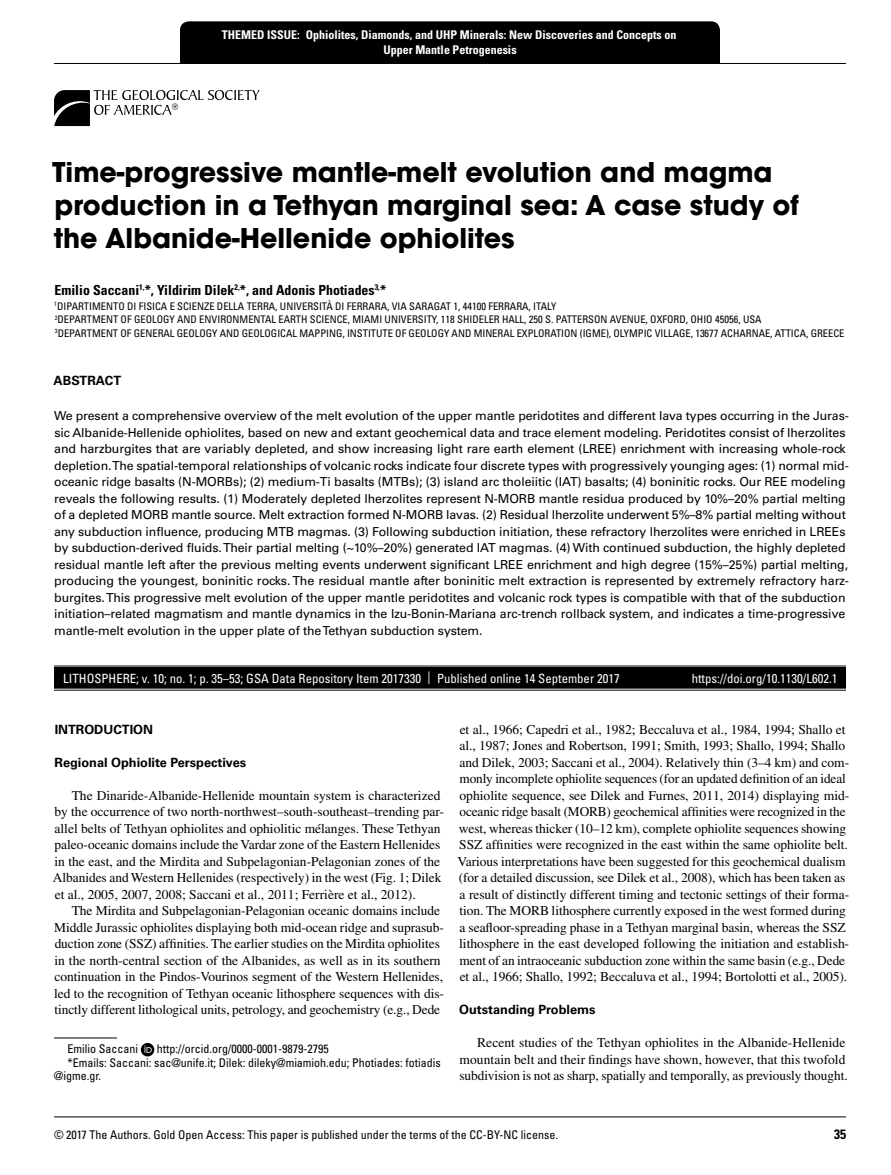
<style>
.page{position:relative;width:891px;height:1175px;background:#fff}
.page>*{position:absolute;margin:0;border:0;box-sizing:border-box;transform-origin:0 0}
.t1{font:700 27px/33px "ITC Avant Garde Std";color:#000}
.t2{font:700 condensed 13.8px "Univers LT Std";color:#000}
.t3{font:13.5px/16.5px "Times LT Std";letter-spacing:-.005em;color:#000}
.t4{font:700 condensed 13.5px "Univers LT Std";color:#000}
.t5{font:condensed 12.75px "Univers LT Std";color:#fff}
.t6{font:700 12.75px "Univers LT Std";color:#000}
.t7{font:12.3px/16.5px "Univers LT Std";letter-spacing:-.01em;color:#000}
.t8{font:condensed 12px "Univers LT Std";color:#000}
.t9{font:700 condensed 12px/15px "Univers LT Std";color:#fff;text-align:center}
.t10{font:condensed 10.5px/13.5px "Univers LT Std";color:#000}
</style>
<div class="page">
<hr style="left:54px;top:63px;width:792px;height:1px;background:#000">
<hr style="left:54px;top:1116px;width:792px;height:1px;background:#000">
<div style="left:54px;top:667px;width:792px;height:21px;background:#000"></div>
<hr style="left:54px;top:665px;width:792px;height:1px;background:#000">
<hr style="left:54px;top:689px;width:792px;height:1px;background:#000">
<hr style="left:54px;top:1037px;width:63px;height:1px;background:#000">
<svg style="left:141px;top:1043px;width:13px;height:13px"></svg>
<svg style="left:144px;top:1045px;width:8px;height:7px"></svg>
<svg style="left:54px;top:90px;width:206px;height:36px"></svg>
<div style="left:180px;top:21px;width:540px;height:42px;background:#000"></div>
<p class="t9" style="left:222px;top:27px;width:456px">THEMED ISSUE: Ophiolites, Diamonds, and UHP Minerals: New Discoveries and Concepts on<br>Upper Mantle Petrogenesis</p>
<h1 class="t1" style="left:52px;top:155px;width:748px">Time-progressive mantle-melt evolution and magma production in a Tethyan marginal sea: A case study of the Albanide-Hellenide ophiolites</h1>
<p class="t2" style="left:55px;top:281px;width:333px">Emilio Saccani<sup>1,</sup>*, Yildirim Dilek<sup>2,</sup>*, and Adonis Photiades<sup>3,</sup>*</p>
<p class="t10" style="left:54px;top:299px;width:792px"><sup>1</sup>DIPARTIMENTO DI FISICA E SCIENZE DELLA TERRA, UNIVERSITÀ DI FERRARA, VIA SARAGAT 1, 44100 FERRARA, ITALY<br><sup>2</sup>DEPARTMENT OF GEOLOGY AND ENVIRONMENTAL EARTH SCIENCE, MIAMI UNIVERSITY, 118 SHIDELER HALL, 250 S. PATTERSON AVENUE, OXFORD, OHIO 45056, USA<br><sup>3</sup>DEPARTMENT OF GENERAL GEOLOGY AND GEOLOGICAL MAPPING, INSTITUTE OF GEOLOGY AND MINERAL EXPLORATION (IGME), OLYMPIC VILLAGE, 13677 ACHARNAE, ATTICA, GREECE</p>
<p class="t6" style="left:54px;top:373px;width:69px">ABSTRACT</p>
<p class="t7" style="left:54px;top:407px;width:796px">We present a comprehensive overview of the melt evolution of the upper mantle peridotites and different lava types occurring in the Juras&shy;sic Albanide-Hellenide ophiolites, based on new and extant geochemical data and trace element modeling. Peridotites consist of lherzolites and harzburgites that are variably depleted, and show increasing light rare earth element (LREE) enrichment with increasing whole-rock depletion. The spatial-temporal relationships of volcanic rocks indicate four discrete types with progressively younging ages: (1) normal mid&shy;oceanic ridge basalts (N-MORBs); (2) medium-Ti basalts (MTBs); (3) island arc tholeiitic (IAT) basalts; (4) boninitic rocks. Our REE modeling reveals the following results. (1) Moderately depleted lherzolites represent N-MORB mantle residua produced by 10%–20% partial melting of a depleted MORB mantle source. Melt extraction formed N-MORB lavas. (2) Residual lherzolite underwent 5%–8% partial melting without any subduction influence, producing MTB magmas. (3) Following subduction initiation, these refractory lherzolites were enriched in LREEs by subduction-derived fluids. Their partial melting (~10%–20%) generated IAT magmas. (4) With continued subduction, the highly depleted residual mantle left after the previous melting events underwent significant LREE enrichment and high degree (15%–25%) partial melting, producing the youngest, boninitic rocks. The residual mantle after boninitic melt extraction is represented by extremely refractory harz&shy;burgites. This progressive melt evolution of the upper mantle peridotites and volcanic rock types is compatible with that of the subduction initiation–related magmatism and mantle dynamics in the Izu-Bonin-Mariana arc-trench rollback system, and indicates a time-progressive mantle-melt evolution in the upper plate of the Tethyan subduction system.</p>
<p class="t5" style="left:63px;top:670px;width:558px">LITHOSPHERE; v. 10; no. 1; p. 35–53; GSA Data Repository Item 2017330 | Published online 14 September 2017</p>
<p class="t5" style="left:692px;top:670px;width:147px">https://doi.org/10.1130/L602.1</p>
<p class="t6" style="left:55px;top:722px;width:100px">INTRODUCTION</p>
<p class="t6" style="left:55px;top:755px;width:193px">Regional Ophiolite Perspectives</p>
<p class="t3" style="left:53px;top:787px;width:393px;text-indent:19px">The Dinaride-Albanide-Hellenide mountain system is characterized by the occurrence of two north-northwest–south-southeast–trending par&shy;allel belts of Tethyan ophiolites and ophiolitic mélanges. These Tethyan paleo-oceanic domains include the Vardar zone of the Eastern Hellenides in the east, and the Mirdita and Subpelagonian-Pelagonian zones of the Albanides and Western Hellenides (respectively) in the west (Fig. 1; Dilek et al., 2005, 2007, 2008; Saccani et al., 2011; Ferrière et al., 2012).</p>
<p class="t3" style="left:54px;top:902px;width:391px;text-indent:18px">The Mirdita and Subpelagonian-Pelagonian oceanic domains include Middle Jurassic ophiolites displaying both mid-ocean ridge and suprasub&shy;duction zone (SSZ) affinities. The earlier studies on the Mirdita ophiolites in the north-central section of the Albanides, as well as in its southern continuation in the Pindos-Vourinos segment of the Western Hellenides, led to the recognition of Tethyan oceanic lithosphere sequences with dis&shy;tinctly different lithological units, petrology, and geochemistry (e.g., Dede</p>
<p class="t3" style="left:458px;top:721px;width:393px">et al., 1966; Capedri et al., 1982; Beccaluva et al., 1984, 1994; Shallo et al., 1987; Jones and Robertson, 1991; Smith, 1993; Shallo, 1994; Shallo and Dilek, 2003; Saccani et al., 2004). Relatively thin (3–4 km) and com&shy;monly incomplete ophiolite sequences (for an updated definition of an ideal ophiolite sequence, see Dilek and Furnes, 2011, 2014) displaying mid&shy;oceanic ridge basalt (MORB) geochemical affinities were recognized in the west, whereas thicker (10–12 km), complete ophiolite sequences showing SSZ affinities were recognized in the east within the same ophiolite belt.<br>Various interpretations have been suggested for this geochemical dualism (for a detailed discussion, see Dilek et al., 2008), which has been taken as a result of distinctly different timing and tectonic settings of their forma&shy;tion. The MORB lithosphere currently exposed in the west formed during a seafloor-spreading phase in a Tethyan marginal basin, whereas the SSZ lithosphere in the east developed following the initiation and establish&shy;ment of an intraoceanic subduction zone within the same basin (e.g., Dede et al., 1966; Shallo, 1992; Beccaluva et al., 1994; Bortolotti et al., 2005).</p>
<p class="t6" style="left:459px;top:1002px;width:138px">Outstanding Problems</p>
<p class="t3" style="left:460px;top:1034px;width:390px;text-indent:18px">Recent studies of the Tethyan ophiolites in the Albanide-Hellenide mountain belt and their findings have shown, however, that this twofold subdivision is not as sharp, spatially and temporally, as previously thought.</p>
<p class="t8" style="left:68px;top:1041px;width:72px">Emilio Saccani</p>
<p class="t8" style="left:157px;top:1041px;width:173px">http://orcid.org/0000-0001-9879-2795</p>
<p class="t8" style="left:67px;top:1055px;width:375px">*Emails: Saccani: sac@unife.it; Dilek: dileky@miamioh.edu; Photiades: fotiadis</p>
<p class="t8" style="left:54px;top:1068px;width:49px">@igme.gr.</p>
<p class="t8" style="left:54px;top:1127px;width:298px">LITHOSPHERE | Volume 10 | Number 1 | www.gsapubs.org</p>
<p class="t4" style="left:834px;top:1125px;width:13px">35</p>
<p class="t8" style="left:54px;top:1127px;width:506px">© 2017 The Authors. Gold Open Access: This paper is published under the terms of the CC-BY-NC license.</p>
</div>
